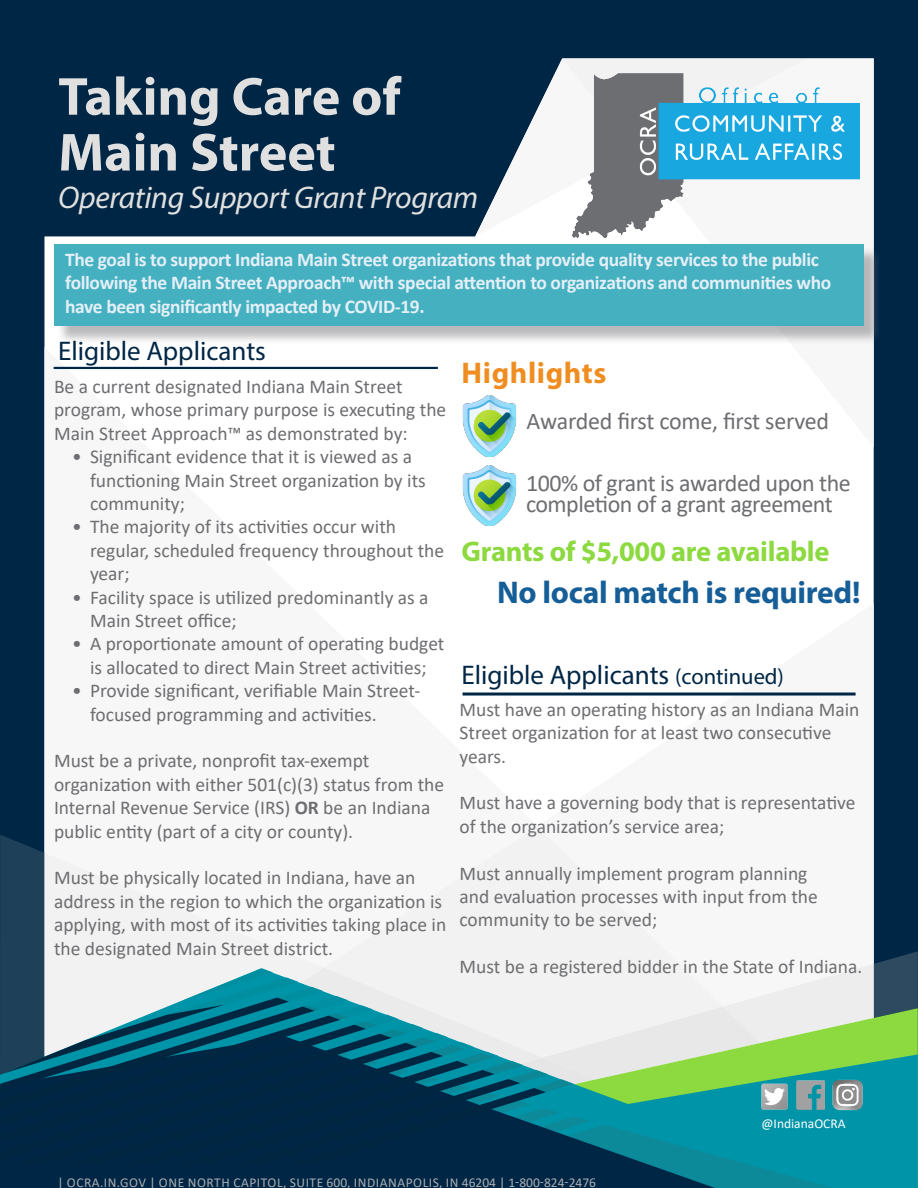
<style>
.page{position:relative;width:918px;height:1188px;background:#002645}
.page>*{position:absolute;margin:0;border:0;box-sizing:border-box;transform-origin:0 0}
.t1{font:700 54px/55.8px "Myriad Pro";color:#e0e0e0}
.t2{font:italic 31.5px "Myriad Pro";letter-spacing:-.01em;color:#e0e0e0}
.t3{font:700 31.5px "Myriad Pro";letter-spacing:-.01em;color:#155e98}
.sidebar_text_OCRA_in{font:700 30px "Myriad Pro";letter-spacing:.02em;color:#ef8d21}
.Bullets{font:700 28.5px "Myriad Pro";letter-spacing:-.01em;color:#8cd940}
.t4{font:27px "Myriad Pro";color:#002645}
.Bullets-2{font:24px/21px "Calibri";letter-spacing:-.02em;color:#6d6e71}
.t5{font:19.5px/23.4px "Calibri";color:#6d6e71}
.t6{font:700 19.5px/23.4px "Calibri";letter-spacing:-.02em;color:#e4eff8}
.t7{font:13.5px "Calibri";letter-spacing:.04em;color:#adaeb2}
.t8{font:13.5px "Calibri";color:#fff}
.s1{font-weight:700}
.s2{font-size:22.5px}
</style>
<div class="page">
<div style="left:44px;top:236px;width:830px;height:367px;background:#fff"></div>
<div style="left:537px;top:603px;width:337px;height:232px;background:#f7f7f7"></div>
<div style="left:636px;top:58px;width:238px;height:389px;background:#fff"></div>
<svg style="left:475px;top:58px;width:333px;height:178px"></svg>
<div style="left:44px;top:347px;width:493px;height:488px;background:#f7f7f7"></div>
<div style="left:324px;top:826px;width:399px;height:9px;background:#f7f7f7"></div>
<svg style="left:781px;top:1164px;width:137px;height:24px;background:#0192a6"></svg>
<svg style="left:647px;top:1164px;width:134px;height:24px;fill:#0d8a99"></svg>
<svg style="left:0;top:835px;width:918px;height:329px"></svg>
<img style="left:573px;top:73px;width:286px;height:164px">
<div style="left:56px;top:247px;width:827px;height:98px;background:#757679;opacity:.5"></div>
<div style="left:54px;top:244px;width:810px;height:82px;background:#45b1c0"></div>
<hr style="left:463px;top:693px;width:393px;height:3px;background:#002645">
<img style="left:761px;top:1082px;width:28px;height:28px">
<img style="left:797px;top:1081px;width:28px;height:28px">
<img style="left:832px;top:1079px;width:32px;height:32px">
<hr style="left:54px;top:367px;width:384px;height:2px;background:#002645">
<img style="left:459px;top:396px;width:61px;height:60px">
<img style="left:459px;top:465px;width:60px;height:60px">
<p class="t1" style="left:58px;top:67px;width:344px">Taking Care of<br>Main Street</p>
<p class="t2" style="left:58px;top:178px;width:422px">Operating Support Grant Program</p>
<p class="t6" style="left:65px;top:248px;width:768px">The goal is to support Indiana Main Street organizations that provide quality services to the public following the Main Street Approach™ with special attention to organizations and communities who have been significantly impacted by COVID-19.</p>
<p class="t4" style="left:58px;top:334px;width:209px">Eligible Applicants</p>
<p class="t5" style="left:54px;top:374px;width:394px">Be a current designated Indiana Main Street program, whose primary purpose is executing the<br>Main Street Approach™ as demonstrated by:</p>
<p class="t5" style="left:90px;top:445px;width:337px;text-indent:-18px">• Significant evidence that it is viewed as a functioning Main Street organization by its community;</p>
<p class="t5" style="left:90px;top:515px;width:356px;text-indent:-18px">• The majority of its activities occur with regular, scheduled frequency throughout the year;</p>
<p class="t5" style="left:90px;top:585px;width:340px;text-indent:-18px">• Facility space is utilized predominantly as a<br>Main Street office;</p>
<p class="t5" style="left:72px;top:632px;width:374px;text-align:center">• A proportionate amount of operating budget is allocated to direct Main Street activities;</p>
<p class="t5" style="left:90px;top:679px;width:332px;text-indent:-18px">• Provide significant, verifiable Main Street&shy;focused programming and activities.</p>
<p class="t5" style="left:54px;top:749px;width:392px">Must be a private, nonprofit tax-exempt organization with either 501(c)(3) status from the Internal Revenue Service (IRS) <span class="s1">OR</span> be an Indiana public entity (part of a city or county).</p>
<p class="t5" style="left:54px;top:866px;width:394px">Must be physically located in Indiana, have an address in the region to which the organization is applying, with most of its activities taking place in the designated Main Street district.</p>
<p class="sidebar_text_OCRA_in" style="left:462px;top:354px;width:146px">Highlights</p>
<p class="Bullets-2" style="left:526px;top:410px;width:304px">Awarded first come, first served</p>
<p class="Bullets-2" style="left:526px;top:472px;width:326px">100% of grant is awarded upon the completion of a grant agreement</p>
<p class="Bullets" style="left:462px;top:533px;width:369px">Grants of $5,000 are available</p>
<p class="t3" style="left:497px;top:572px;width:365px">No local match is required!</p>
<p class="t4" style="left:462px;top:658px;width:324px">Eligible Applicants <span class="s2">(continued)</span></p>
<p class="t5" style="left:460px;top:697px;width:401px">Must have an operating history as an Indiana Main<br>Street organization for at least two consecutive years.</p>
<p class="t5" style="left:460px;top:791px;width:398px">Must have a governing body that is representative of the organization’s service area;</p>
<p class="t5" style="left:460px;top:861px;width:360px">Must annually implement program planning and evaluation processes with input from the community to be served;</p>
<p class="t5" style="left:460px;top:954px;width:404px">Must be a registered bidder in the State of Indiana.</p>
<p class="t8" style="left:762px;top:1114px;width:86px">@IndianaOCRA</p>
<p class="t7" style="left:57px;top:1173px;width:540px">| OCRA.IN.GOV | ONE NORTH CAPITOL, SUITE 600, INDIANAPOLIS, IN 46204 | 1-800-824-2476</p>
</div>
